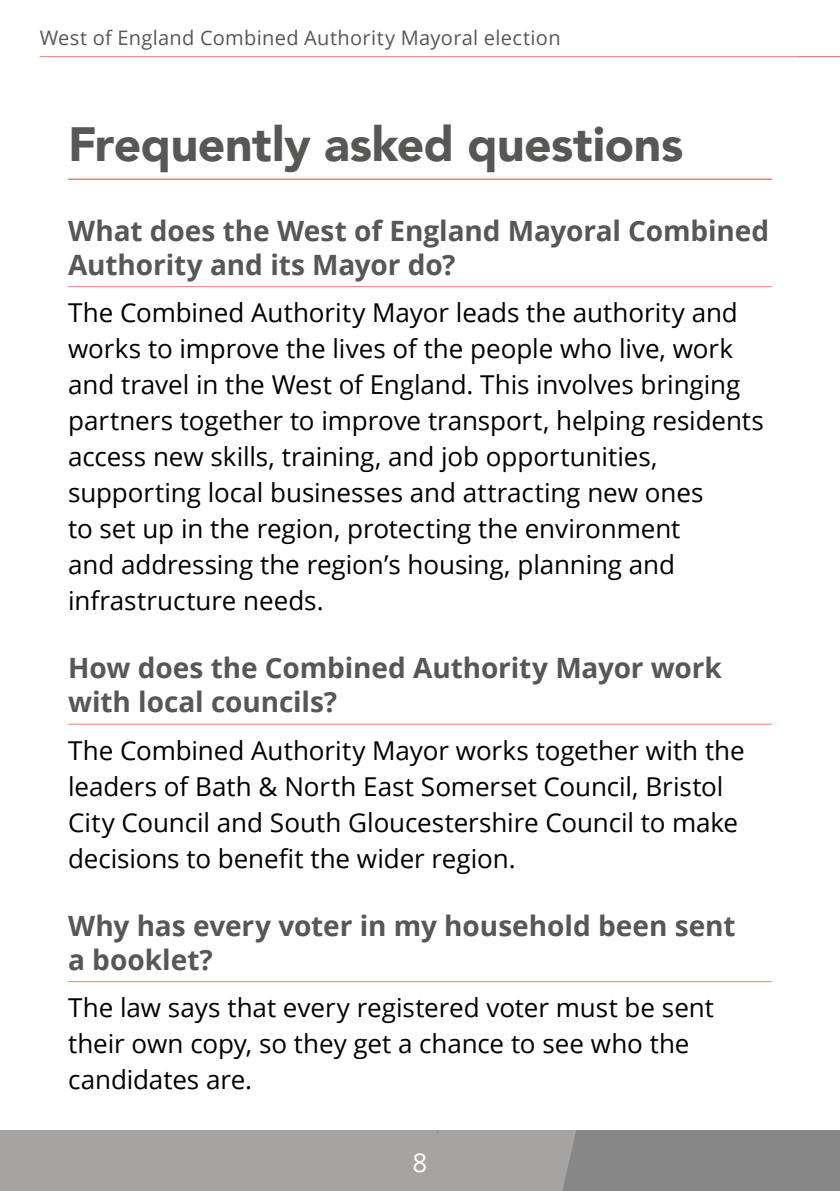
<style>
.page{position:relative;width:840px;height:1191px;background:#fff}
.page>*{position:absolute;margin:0;border:0;box-sizing:border-box;transform-origin:0 0}
.H2_Headers_22pt_2025{font:900 48px "Avenir";letter-spacing:-.01em;color:#575756}
.H3_Subs_2025{font:700 28px/34px "Open Sans";letter-spacing:-.005em;color:#575756}
.P_Body_13pt_2025{font:26px/36px "Open Sans";letter-spacing:-.005em;color:#000}
.t1{font:26px "Open Sans";color:#fff}
.t2{font:20px "Open Sans";letter-spacing:.015em;color:#575756}
</style>
<div class="page">
<div style="left:0;top:1129px;width:839px;height:62px;background:#878787"></div>
<svg style="left:436px;top:1129px;width:145px;height:62px;background:#a4a3a2"></svg>
<div style="left:0;top:1103px;width:436px;height:88px;background:#a5a4a3"></div>
<div style="left:0;top:1039px;width:839px;height:90px;background:#fff"></div>
<hr style="left:40px;top:56px;width:799px;height:1px;background:#ee8173">
<hr style="left:68px;top:178px;width:703px;height:2px;background:#ee8173">
<hr style="left:68px;top:286px;width:703px;height:1px;background:#ee8173">
<hr style="left:68px;top:723px;width:703px;height:1px;background:#ee8173">
<hr style="left:68px;top:981px;width:703px;height:1px;background:#ee8173">
<p class="t2" style="left:40px;top:24px;width:522px">West of England Combined Authority Mayoral election</p>
<h2 class="H2_Headers_22pt_2025" style="left:68px;top:104px;width:616px">Frequently asked questions</h2>
<h3 class="H3_Subs_2025" style="left:68px;top:213px;width:702px">What does the West of England Mayoral Combined<br>Authority and its Mayor do?</h3>
<p class="P_Body_13pt_2025" style="left:68px;top:294px;width:697px">The Combined Authority Mayor leads the authority and works to improve the lives of the people who live, work and travel in the West of England. This involves bringing partners together to improve transport, helping residents access new skills, training, and job opportunities, supporting local businesses and attracting new ones<br>to set up in the region, protecting the environment<br>and addressing the region’s housing, planning and infrastructure needs.</p>
<h3 class="H3_Subs_2025" style="left:68px;top:650px;width:654px">How does the Combined Authority Mayor work with local councils?</h3>
<p class="P_Body_13pt_2025" style="left:68px;top:731px;width:677px">The Combined Authority Mayor works together with the leaders of Bath &amp; North East Somerset Council, Bristol City Council and South Gloucestershire Council to make decisions to benefit the wider region.</p>
<h3 class="H3_Subs_2025" style="left:68px;top:908px;width:668px">Why has every voter in my household been sent a booklet?</h3>
<p class="P_Body_13pt_2025" style="left:68px;top:989px;width:647px">The law says that every registered voter must be sent their own copy, so they get a chance to see who the candidates are.</p>
<p class="t1" style="left:412px;top:1144px;width:16px">8</p>
</div>
